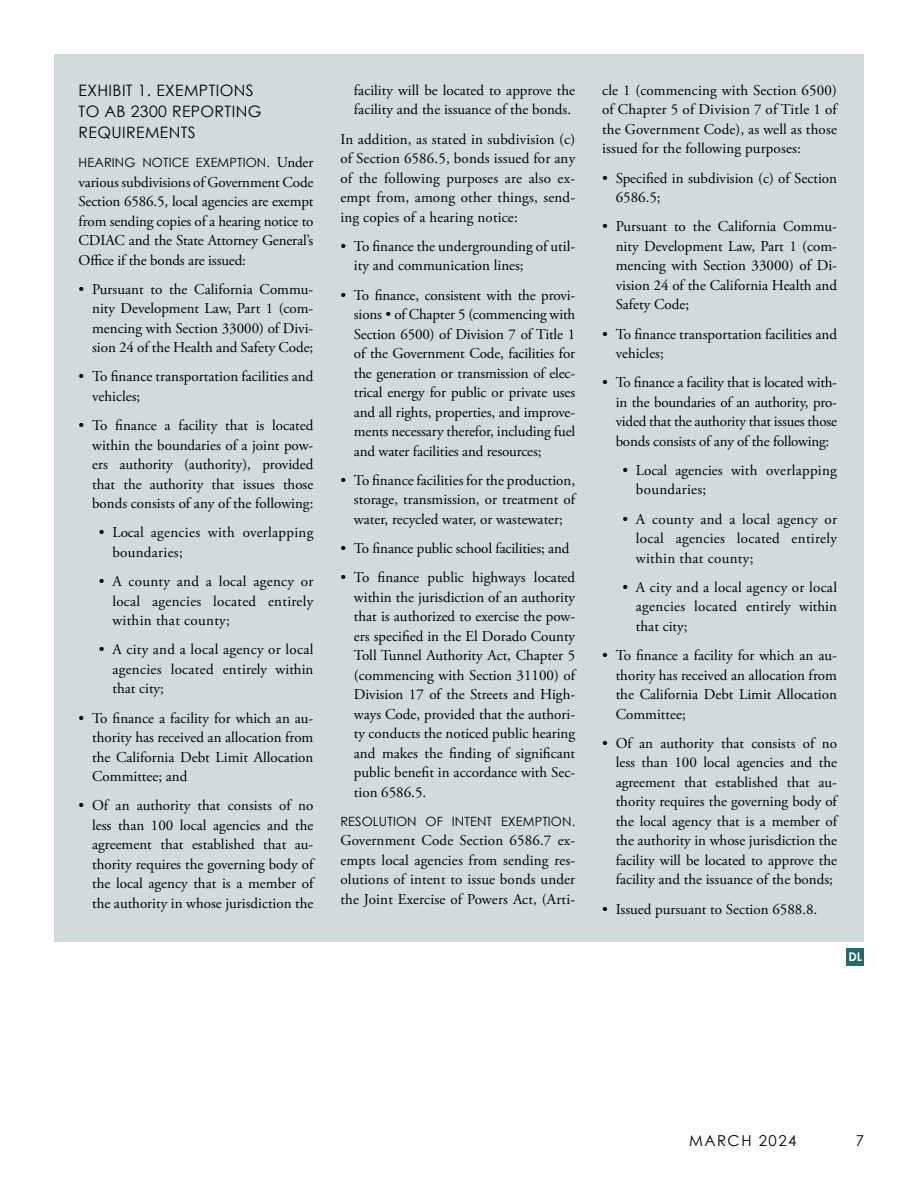
<style>
.page{position:relative;width:918px;height:1188px;background:#fff}
.page>*{position:absolute;margin:0;border:0;box-sizing:border-box;transform-origin:0 0}
.t1{font:15.75px/21px "Century Gothic";letter-spacing:.025em;color:#000}
.t2{font:15px/19.5px "Adobe Garamond Pro";color:#000;text-align:justify}
.t3{font:15px/19.5px "Adobe Garamond Pro";letter-spacing:.02em;color:#000}
.t4{font:15px "Century Gothic";letter-spacing:.1em;color:#000}
.t5{font:12.75px "Century Gothic";letter-spacing:.01em;color:#000}
.t6{font:700 12px "Century Gothic";color:#fff}
.s1{font-family:"Adobe Garamond Pro";font-size:15px}
</style>
<div class="page">
<div style="left:54px;top:54px;width:810px;height:888px;background:#d2dbdc"></div>
<div style="left:846px;top:948px;width:18px;height:17px;background:#28686a"></div>
<p class="t1" style="left:79px;top:79px;width:184px">EXHIBIT 1. EXEMPTIONS<br>TO AB 2300 REPORTING<br>REQUIREMENTS</p>
<p class="t5" style="left:79px;top:154px;width:235px">HEARING NOTICE EXEMPTION. <span class="s1">Under</span></p>
<p class="t2" style="left:79px;top:173px;width:236px">various subdivisions of Government Code Section 6586.5, local agencies are exempt from sending copies of a hearing notice to CDIAC and the State Attorney General’s Office if the bonds are issued:</p>
<p class="t2" style="left:92px;top:280px;width:223px;text-indent:-13px">• Pursuant to the California Commu&shy;nity Development Law, Part 1 (com&shy;mencing with Section 33000) of Divi&shy;sion 24 of the Health and Safety Code;</p>
<p class="t2" style="left:92px;top:368px;width:221px;text-indent:-13px">• To finance transportation facilities and vehicles;</p>
<p class="t2" style="left:92px;top:416px;width:223px;text-indent:-13px">• To finance a facility that is located within the boundaries of a joint pow&shy;ers authority (authority), provided that the authority that issues those bonds consists of any of the following:</p>
<p class="t3" style="left:112px;top:523px;width:203px;text-indent:-13px">• Local agencies with overlapping boundaries;</p>
<p class="t2" style="left:112px;top:572px;width:203px;text-indent:-13px">• A county and a local agency or local agencies located entirely within that county;</p>
<p class="t2" style="left:112px;top:640px;width:203px;text-indent:-13px">• A city and a local agency or local agencies located entirely within that city;</p>
<p class="t2" style="left:92px;top:709px;width:223px;text-indent:-14px">• To finance a facility for which an au&shy;thority has received an allocation from the California Debt Limit Allocation Committee; and</p>
<p class="t2" style="left:92px;top:796px;width:223px;text-indent:-14px">• Of an authority that consists of no less than 100 local agencies and the agreement that established that au&shy;thority requires the governing body of the local agency that is a member of the authority in whose jurisdiction the</p>
<p class="t2" style="left:354px;top:81px;width:223px">facility will be located to approve the facility and the issuance of the bonds.</p>
<p class="t2" style="left:340px;top:130px;width:236px">In addition, as stated in subdivision (c) of Section 6586.5, bonds issued for any of the following purposes are also ex&shy;empt from, among other things, send&shy;ing copies of a hearing notice:</p>
<p class="t2" style="left:354px;top:237px;width:223px;text-indent:-14px">• To finance the undergrounding of util&shy;ity and communication lines;</p>
<p class="t2" style="left:354px;top:286px;width:223px;text-indent:-14px">• To finance, consistent with the provi&shy;sions • of Chapter 5 (commencing with Section 6500) of Division 7 of Title 1 of the Government Code, facilities for the generation or transmission of elec&shy;trical energy for public or private uses and all rights, properties, and improve&shy;ments necessary therefor, including fuel and water facilities and resources;</p>
<p class="t2" style="left:354px;top:471px;width:223px;text-indent:-14px">• To finance facilities for the production, storage, transmission, or treatment of water, recycled water, or wastewater;</p>
<p class="t2" style="left:340px;top:539px;width:229px">• To finance public school facilities; and</p>
<p class="t2" style="left:354px;top:568px;width:223px;text-indent:-14px">• To finance public highways located within the jurisdiction of an authority that is authorized to exercise the pow&shy;ers specified in the El Dorado County Toll Tunnel Authority Act, Chapter 5 (commencing with Section 31100) of Division 17 of the Streets and High&shy;ways Code, provided that the authori&shy;ty conducts the noticed public hearing and makes the finding of significant public benefit in accordance with Sec&shy;tion 6586.5.</p>
<p class="t5" style="left:340px;top:812px;width:236px">RESOLUTION OF INTENT EXEMPTION.</p>
<p class="t2" style="left:340px;top:831px;width:236px">Government Code Section 6586.7 ex&shy;empts local agencies from sending res&shy;olutions of intent to issue bonds under the Joint Exercise of Powers Act, (Arti-</p>
<p class="t2" style="left:602px;top:81px;width:236px">cle 1 (commencing with Section 6500) of Chapter 5 of Division 7 of Title 1 of the Government Code), as well as those issued for the following purposes:</p>
<p class="t2" style="left:616px;top:169px;width:223px;text-indent:-14px">• Specified in subdivision (c) of Section<br>6586.5;</p>
<p class="t2" style="left:616px;top:217px;width:223px;text-indent:-14px">• Pursuant to the California Commu&shy;nity Development Law, Part 1 (com&shy;mencing with Section 33000) of Di&shy;vision 24 of the California Health and Safety Code;</p>
<p class="t2" style="left:616px;top:325px;width:221px;text-indent:-14px">• To finance transportation facilities and vehicles;</p>
<p class="t2" style="left:616px;top:373px;width:223px;text-indent:-14px">• To finance a facility that is located with&shy;in the boundaries of an authority, pro&shy;vided that the authority that issues those bonds consists of any of the following:</p>
<p class="t3" style="left:636px;top:461px;width:203px;text-indent:-14px">• Local agencies with overlapping boundaries;</p>
<p class="t2" style="left:636px;top:510px;width:203px;text-indent:-14px">• A county and a local agency or local agencies located entirely within that county;</p>
<p class="t2" style="left:636px;top:578px;width:203px;text-indent:-14px">• A city and a local agency or local agencies located entirely within that city;</p>
<p class="t2" style="left:616px;top:646px;width:223px;text-indent:-14px">• To finance a facility for which an au&shy;thority has received an allocation from the California Debt Limit Allocation Committee;</p>
<p class="t2" style="left:616px;top:734px;width:223px;text-indent:-14px">• Of an authority that consists of no less than 100 local agencies and the agreement that established that au&shy;thority requires the governing body of the local agency that is a member of the authority in whose jurisdiction the facility will be located to approve the facility and the issuance of the bonds;</p>
<p class="t2" style="left:602px;top:900px;width:217px">• Issued pursuant to Section 6588.8.</p>
<p class="t6" style="left:848px;top:948px;width:15px">DL</p>
<p class="t4" style="left:689px;top:1130px;width:109px">MARCH 2024</p>
<p class="t4" style="left:856px;top:1130px;width:10px">7</p>
</div>
